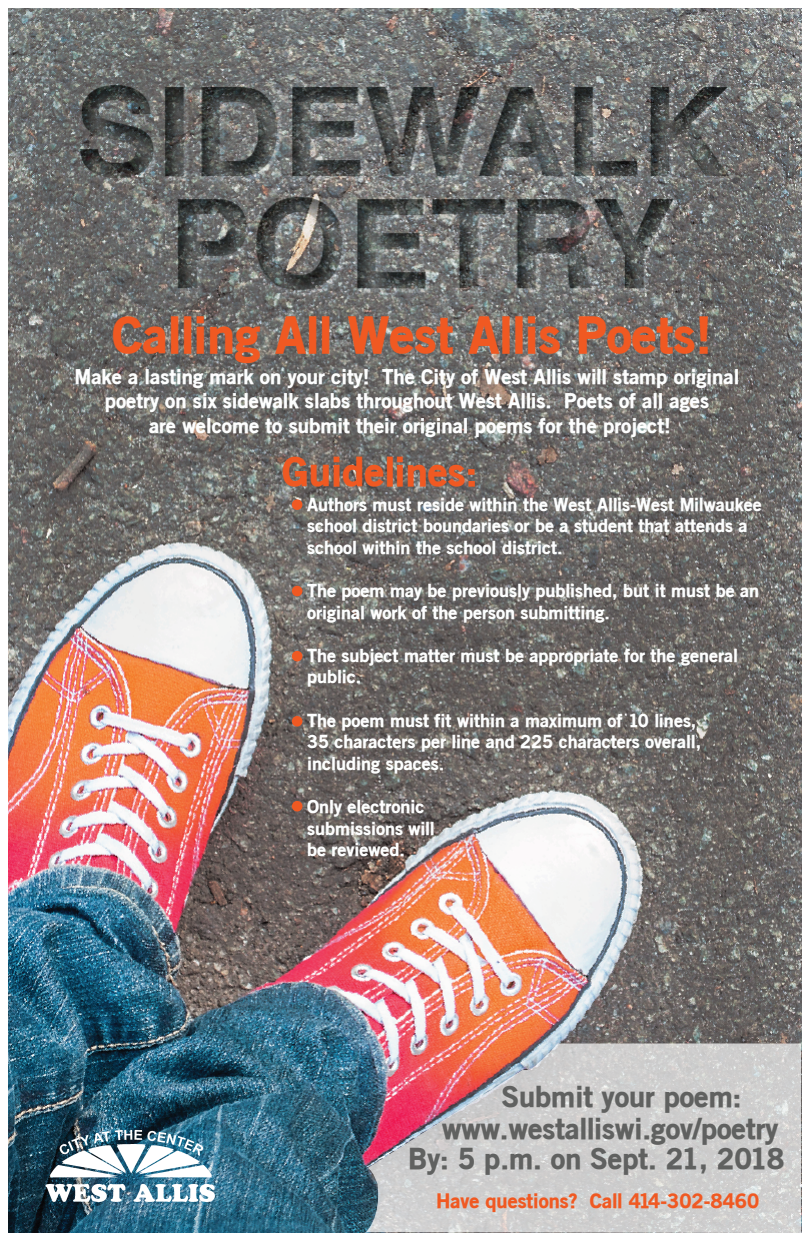
<style>
.page{position:relative;width:810px;height:1242px;background:#fff}
.page>*{position:absolute;margin:0;border:0;box-sizing:border-box;transform-origin:0 0}
.t1{font:900 50px "Old Sans";color:#f05922}
.t2{font:900 40px "Old Sans";color:#f05922}
.t3{font:900 28.9px/62.2px "Old Sans";color:#606160}
.t4{font:900 20.4px/24.4px "Old Sans";color:#fdfefe;text-align:center}
.t5{font:900 20px "Old Sans";color:#f05922}
.t6{font:900 18px/21.6px "Old Sans";color:#fdfefe}
</style>
<div class="page">
<img style="left:9px;top:9px;width:792px;height:1224px">
<img style="left:34px;top:1118px;width:193px;height:99px">
<svg style="left:292px;top:499px;width:11px;height:11px"></svg>
<svg style="left:292px;top:651px;width:11px;height:11px"></svg>
<svg style="left:292px;top:585px;width:11px;height:12px"></svg>
<svg style="left:292px;top:716px;width:11px;height:11px"></svg>
<svg style="left:292px;top:801px;width:11px;height:11px"></svg>
<svg style="left:366px;top:1044px;width:435px;height:189px;background:#ccbec0"></svg>
<h1 class="t1" style="left:112px;top:304px;width:601px">Calling All West Allis Poets!</h1>
<p class="t4" style="left:74px;top:364px;width:667px">Make a lasting mark on your city! The City of West Allis will stamp original poetry on six sidewalk slabs throughout West Allis. Poets of all ages<br>are welcome to submit their original poems for the project!</p>
<h2 class="t2" style="left:282px;top:446px;width:197px">Guidelines:</h2>
<p class="t6" style="left:307px;top:493px;width:456px">Authors must reside within the West Allis-West Milwaukee school district boundaries or be a student that attends a school within the school district.</p>
<p class="t6" style="left:307px;top:579px;width:454px">The poem may be previously published, but it must be an original work of the person submitting.</p>
<p class="t6" style="left:307px;top:644px;width:432px">The subject matter must be appropriate for the general public.</p>
<p class="t6" style="left:307px;top:709px;width:396px">The poem must fit within a maximum of 10 lines,<br>35 characters per line and 225 characters overall, including spaces.</p>
<p class="t6" style="left:307px;top:795px;width:129px">Only electronic submissions will be reviewed.</p>
<h3 class="t3" style="left:408px;top:1065px;width:378px;text-indent:93px">Submit your poem:<br>By: 5 p.m. on Sept. 21, 2018</h3>
<p class="t5" style="left:436px;top:1189px;width:325px">Have questions? Call 414-302-8460</p>
<h3 class="t3" style="left:442px;top:1097px;width:338px">www.westalliswi.gov/poetry</h3>
</div>
